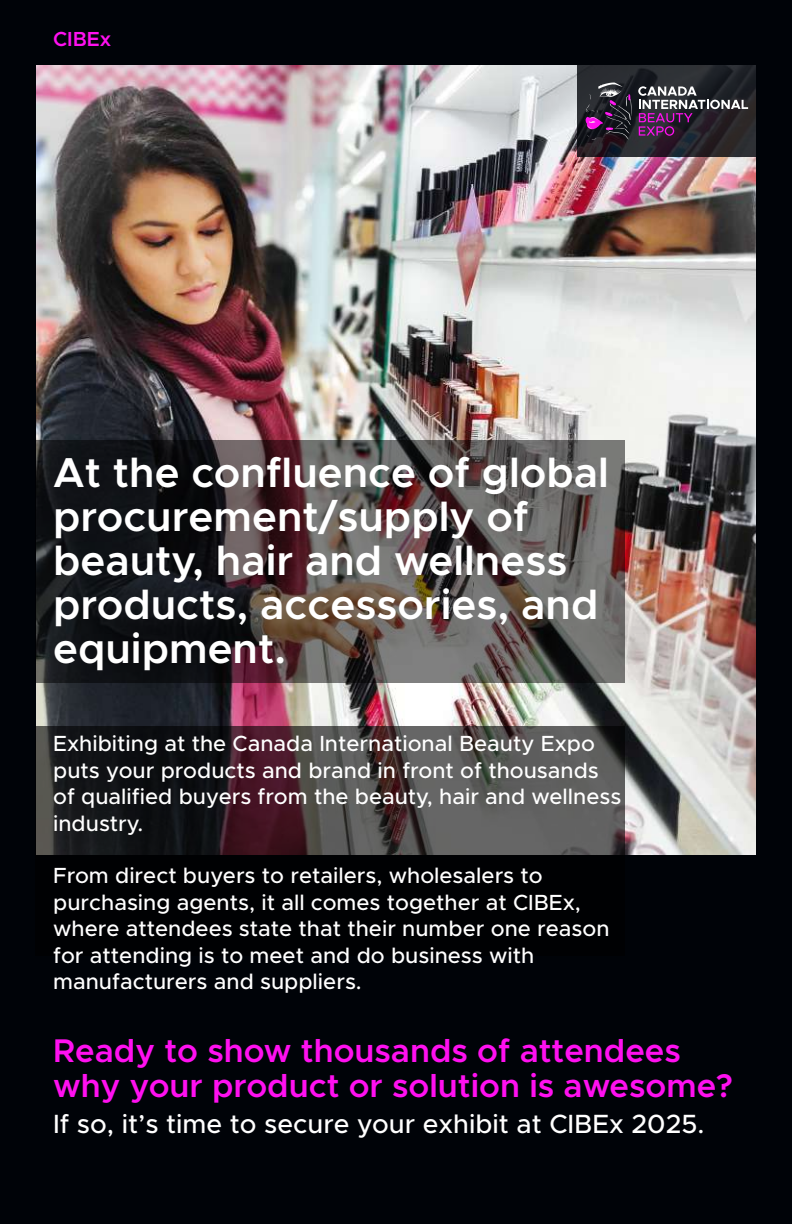
<style>
.page{position:relative;width:792px;height:1224px;background:#000308}
.page>*{position:absolute;margin:0;border:0;box-sizing:border-box;transform-origin:0 0}
.t1{font:600 42px/44px "Metropolis";color:#fff}
.t2{font:600 33px/34.4px "Metropolis";color:#ff10f0}
.t3{font:500 26.4px "Metropolis";color:#fff}
.t4{font:500 22px/26.4px "Metropolis";color:#fff}
.t5{font:600 20.4px "Metropolis";color:#ff10f0}
</style>
<div class="page">
<img style="left:36px;top:65px;width:720px;height:790px">
<svg style="left:36px;top:441px;width:589px;height:242px"></svg>
<svg style="left:36px;top:726px;width:589px;height:129px"></svg>
<svg style="left:578px;top:65px;width:178px;height:92px;background:#25252b"></svg>
<svg style="left:585px;top:82px;width:47px;height:58px"></svg>
<svg style="left:638px;top:86px;width:110px;height:50px;background:#4e4151"></svg>
<p class="t5" style="left:53px;top:27px;width:60px">CIBEx</p>
<h1 class="t1" style="left:53px;top:451px;width:557px">At the confluence of global procurement/supply of beauty, hair and wellness products, accessories, and equipment.</h1>
<p class="t4" style="left:53px;top:731px;width:570px">Exhibiting at the Canada International Beauty Expo puts your products and brand in front of thousands of qualified buyers from the beauty, hair and wellness industry.</p>
<p class="t4" style="left:53px;top:863px;width:558px">From direct buyers to retailers, wholesalers to purchasing agents, it all comes together at CIBEx, where attendees state that their number one reason for attending is to meet and do business with manufacturers and suppliers.</p>
<h2 class="t2" style="left:53px;top:1034px;width:681px">Ready to show thousands of attendees why your product or solution is awesome?</h2>
<p class="t3" style="left:53px;top:1108px;width:653px">If so, it’s time to secure your exhibit at CIBEx 2025.</p>
</div>
